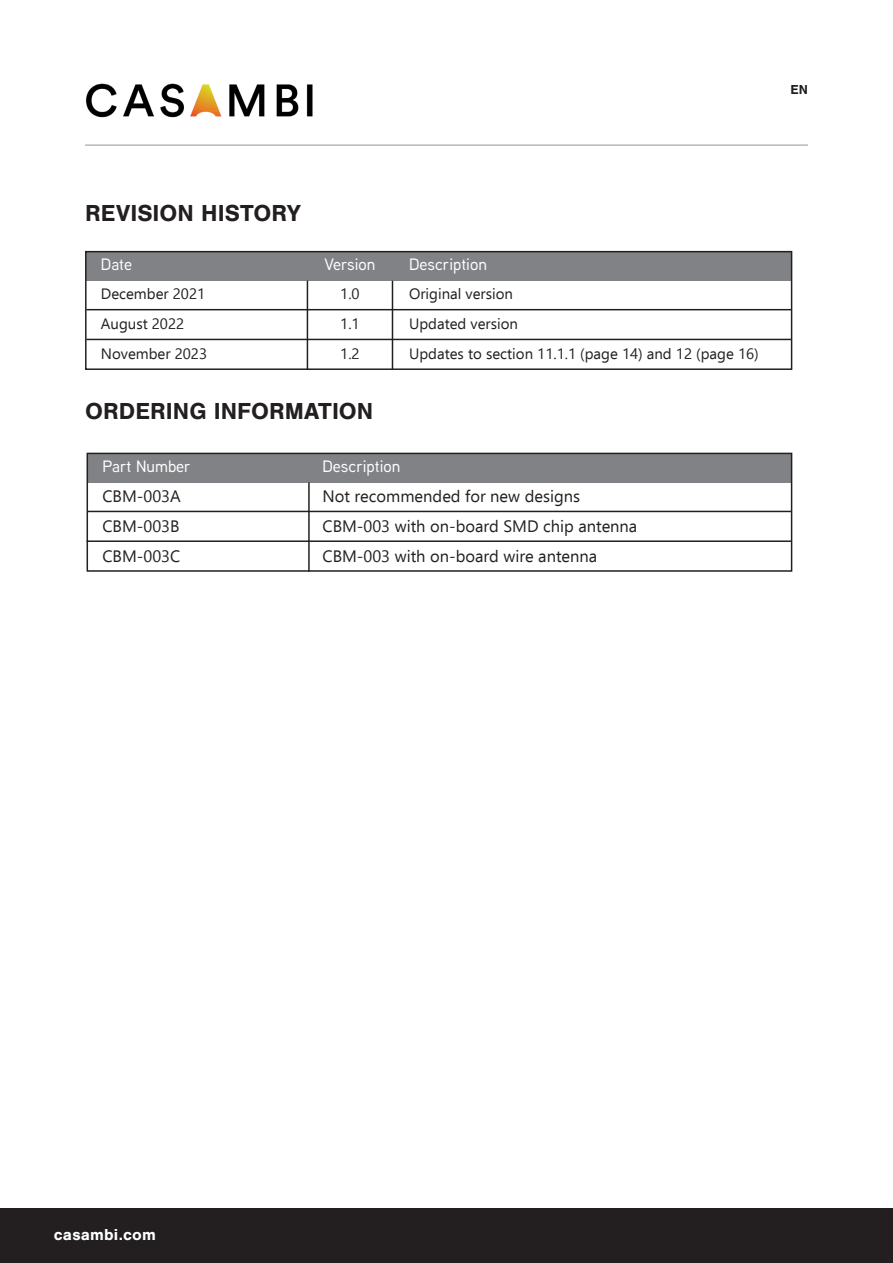
<style>
.page{position:relative;width:893px;height:1263px;background:#fff}
.page>*{position:absolute;margin:0;border:0;box-sizing:border-box;transform-origin:0 0}
.t1{font:700 24px "Nimbus San";color:#231f20}
.t2{font:16.5px "Ebrima";color:#231f20}
.t3{font:500 16.5px "Aaux Next";color:#fff}
.t4{font:700 16.5px "Nimbus San";letter-spacing:.01em;color:#fff}
.t5{font:15px "Ebrima";color:#231f20}
.t6{font:700 13.5px "Nimbus San";color:#231f20}
</style>
<div class="page">
<div style="left:0;top:1209px;width:893px;height:54px;background:#231f20"></div>
<hr style="left:85px;top:145px;width:723px;height:1px;background:#939598">
<img style="left:85px;top:83px;width:228px;height:35px">
<div style="left:86px;top:251px;width:705px;height:30px;background:#808285"></div>
<div style="left:85px;top:251px;width:707px;height:119px;border:2px solid #231f20"></div>
<hr style="left:86px;top:309px;width:705px;height:1px;background:#231f20">
<hr style="left:392px;top:281px;width:1px;height:89px;background:#231f20">
<hr style="left:307px;top:281px;width:1px;height:89px;background:#231f20">
<hr style="left:86px;top:339px;width:705px;height:1px;background:#231f20">
<hr style="left:87px;top:540px;width:704px;height:2px;background:#231f20">
<div style="left:88px;top:453px;width:703px;height:29px;background:#808285"></div>
<div style="left:87px;top:453px;width:705px;height:119px;border:2px solid #231f20"></div>
<hr style="left:88px;top:511px;width:703px;height:1px;background:#231f20">
<hr style="left:308px;top:482px;width:2px;height:90px;background:#231f20">
<p class="t6" style="left:790px;top:82px;width:19px">EN</p>
<p class="t1" style="left:85px;top:200px;width:217px">REVISION HISTORY</p>
<p class="t3" style="left:101px;top:253px;width:33px">Date</p>
<p class="t5" style="left:101px;top:283px;width:106px">December 2021</p>
<p class="t3" style="left:325px;top:253px;width:52px">Version</p>
<p class="t3" style="left:409px;top:253px;width:79px">Description</p>
<p class="t5" style="left:340px;top:283px;width:21px">1.0</p>
<p class="t5" style="left:409px;top:283px;width:106px">Original version</p>
<p class="t5" style="left:101px;top:313px;width:85px">August 2022</p>
<p class="t5" style="left:340px;top:313px;width:21px">1.1</p>
<p class="t5" style="left:409px;top:313px;width:110px">Updated version</p>
<p class="t5" style="left:101px;top:342px;width:108px">November 2023</p>
<p class="t5" style="left:340px;top:342px;width:21px">1.2</p>
<p class="t5" style="left:409px;top:342px;width:351px">Updates to section 11.1.1 (page 14) and 12 (page 16)</p>
<p class="t1" style="left:85px;top:398px;width:290px">ORDERING INFORMATION</p>
<p class="t3" style="left:102px;top:455px;width:90px">Part Number</p>
<p class="t2" style="left:102px;top:484px;width:80px">CBM-003A</p>
<p class="t2" style="left:102px;top:514px;width:79px">CBM-003B</p>
<p class="t2" style="left:102px;top:544px;width:79px">CBM-003C</p>
<p class="t3" style="left:322px;top:455px;width:79px">Description</p>
<p class="t2" style="left:322px;top:484px;width:259px">Not recommended for new designs</p>
<p class="t2" style="left:322px;top:514px;width:316px">CBM-003 with on-board SMD chip antenna</p>
<p class="t2" style="left:322px;top:544px;width:276px">CBM-003 with on-board wire antenna</p>
<p class="t4" style="left:54px;top:1225px;width:104px">casambi.com</p>
</div>
